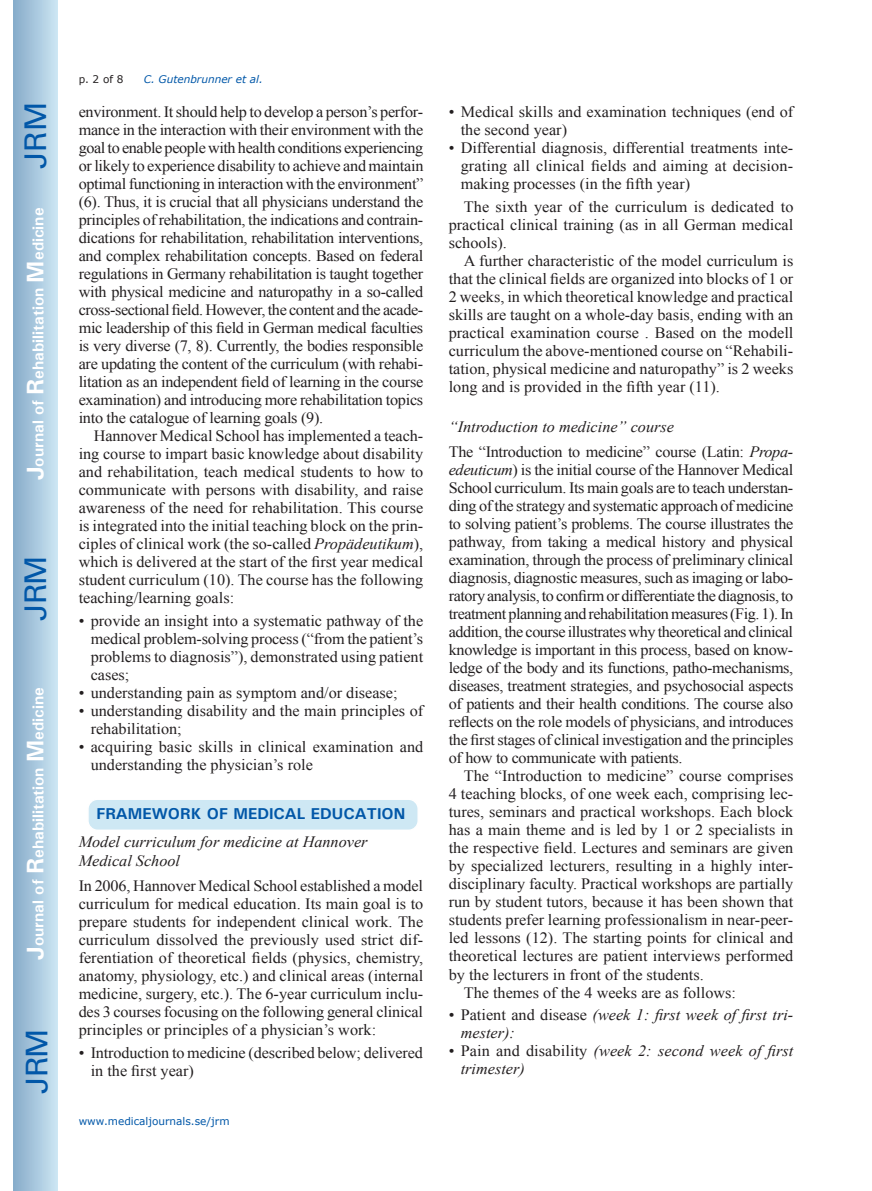
<style>
.page{position:relative;width:872px;height:1191px;background:#fff}
.page>*{position:absolute;margin:0;border:0;box-sizing:border-box;transform-origin:0 0}
.t1{font:30px "Univers";letter-spacing:-.03em;color:#0157a8}
.t2{font:15.75px/18px "Times New Roman";color:#231f20;text-align:justify}
.t3{font:italic 15.75px/18px "Times New Roman";color:#231f20}
.t4{font:15.75px/25.5px "Times New Roman";letter-spacing:-.02em;color:#231f20}
.t5{font:700 15.75px "Univers";color:#fff}
.t6{font:700 15.75px "Univers";color:#0157a8}
.t7{font:10.5px "Verdana";color:#0157a8}
.t8{font:italic 10.5px "Verdana";color:#0157a8}
.t9{font:10.5px "Verdana";color:#231f20}
.s1{font-size:24px}
.s2{font-style:italic}
.s3{font-style:normal}
</style>
<div class="page">
<div style="left:14px;top:0;width:43px;height:1191px;background:linear-gradient(to right,#88acca,#cbe5f2)"></div>
<div style="left:88px;top:799px;width:330px;height:31px;background:#cee8f4;border-radius:10px"></div>
<div style="left:87px;top:798px;width:332px;height:33px;border:2px solid #fff;border-radius:10px"></div>
<h1 class="t1" style="left:18px;top:169px;width:68px;rotate:-90deg">JRM</h1>
<p class="t5" style="left:28px;top:480px;width:274px;rotate:-90deg"><span class="s1">J</span>ournal of <span class="s1">R</span>ehabilitation <span class="s1">M</span>edicine</p>
<h1 class="t1" style="left:18px;top:620px;width:67px;rotate:-90deg">JRM</h1>
<p class="t5" style="left:28px;top:959px;width:274px;rotate:-90deg"><span class="s1">J</span>ournal of <span class="s1">R</span>ehabilitation <span class="s1">M</span>edicine</p>
<h1 class="t1" style="left:19px;top:1093px;width:67px;rotate:-90deg">JRM</h1>
<p class="t9" style="left:79px;top:72px;width:46px">p. 2 of 8</p>
<p class="t8" style="left:144px;top:72px;width:121px">C. Gutenbrunner et al.</p>
<p class="t2" style="left:79px;top:103px;width:346px">environment. It should help to develop a person’s perfor&shy;mance in the interaction with their environment with the goal to enable people with health conditions experiencing or likely to experience disability to achieve and maintain optimal functioning in interaction with the environment” (6). Thus, it is crucial that all physicians understand the principles of rehabilitation, the indications and contrain&shy;dications for rehabilitation, rehabilitation interventions, and complex rehabilitation concepts. Based on federal regulations in Germany rehabilitation is taught together with physical medicine and naturopathy in a so-called cross-sectional field. However, the content and the acade&shy;mic leadership of this field in German medical faculties is very diverse (7, 8). Currently, the bodies responsible are updating the content of the curriculum (with rehabi&shy;litation as an independent field of learning in the course examination) and introducing more rehabilitation topics into the catalogue of learning goals (9).</p>
<p class="t2" style="left:79px;top:427px;width:346px;text-indent:15px">Hannover Medical School has implemented a teach&shy;ing course to impart basic knowledge about disability and rehabilitation, teach medical students to how to communicate with persons with disability, and raise awareness of the need for rehabilitation. This course is integrated into the initial teaching block on the prin&shy;ciples of clinical work (the so-called <span class="s2">Propädeutikum</span>), which is delivered at the start of the first year medical student curriculum (10). The course has the following teaching/learning goals:</p>
<p class="t2" style="left:91px;top:611px;width:334px;text-indent:-12px">• provide an insight into a systematic pathway of the medical problem-solving process (“from the patient’s problems to diagnosis”), demonstrated using patient cases;</p>
<p class="t2" style="left:79px;top:683px;width:320px">• understanding pain as symptom and/or disease;</p>
<p class="t2" style="left:91px;top:701px;width:334px;text-indent:-12px">• understanding disability and the main principles of rehabilitation;</p>
<p class="t2" style="left:91px;top:737px;width:334px;text-indent:-12px">• acquiring basic skills in clinical examination and understanding the physician’s role</p>
<p class="t6" style="left:96px;top:803px;width:311px">FRAMEWORK OF MEDICAL EDUCATION</p>
<p class="t3" style="left:79px;top:831px;width:290px;line-height:18.9px">Model curriculum for medicine at Hannover<br>Medical School</p>
<p class="t2" style="left:79px;top:876px;width:346px">In 2006, Hannover Medical School established a model curriculum for medical education. Its main goal is to prepare students for independent clinical work. The curriculum dissolved the previously used strict dif&shy;ferentiation of theoretical fields (physics, chemistry, anatomy, physiology, etc.) and clinical areas (internal medicine, surgery, etc.). The 6-year curriculum inclu&shy;des 3 courses focusing on the following general clinical principles or principles of a physician’s work:</p>
<p class="t2" style="left:91px;top:1043px;width:334px;text-indent:-12px">• Introduction to medicine (described below; delivered in the first year)</p>
<p class="t7" style="left:79px;top:1114px;width:152px">www.medicaljournals.se/jrm</p>
<p class="t2" style="left:461px;top:103px;width:334px;text-indent:-12px">• Medical skills and examination techniques (end of the second year)</p>
<p class="t2" style="left:461px;top:139px;width:334px;text-indent:-12px">• Differential diagnosis, differential treatments inte&shy;grating all clinical fields and aiming at decision&shy;making processes (in the fifth year)</p>
<p class="t2" style="left:449px;top:197px;width:346px;text-indent:15px">The sixth year of the curriculum is dedicated to practical clinical training (as in all German medical schools).</p>
<p class="t2" style="left:449px;top:251px;width:346px;text-indent:15px">A further characteristic of the model curriculum is that the clinical fields are organized into blocks of 1 or 2 weeks, in which theoretical knowledge and practical skills are taught on a whole-day basis, ending with an practical examination course . Based on the modell curriculum the above-mentioned course on “Rehabili&shy;tation, physical medicine and naturopathy” is 2 weeks long and is provided in the fifth year (11).</p>
<p class="t4" style="left:449px;top:413px;width:346px"><span class="s2">“Introduction to medicine” course<br></span>The “Introduction to medicine” course (Latin: <span class="s2">Propa-</span></p>
<p class="t2" style="left:449px;top:461px;width:346px"><span class="s2">edeuticum</span>) is the initial course of the Hannover Medical School curriculum. Its main goals are to teach understan&shy;ding of the strategy and systematic approach of medicine to solving patient’s problems. The course illustrates the pathway, from taking a medical history and physical examination, through the process of preliminary clinical diagnosis, diagnostic measures, such as imaging or labo&shy;ratory analysis, to confirm or differentiate the diagnosis, to treatment planning and rehabilitation measures (Fig. 1). In addition, the course illustrates why theoretical and clinical knowledge is important in this process, based on know&shy;ledge of the body and its functions, patho-mechanisms, diseases, treatment strategies, and psychosocial aspects of patients and their health conditions. The course also reflects on the role models of physicians, and introduces the first stages of clinical investigation and the principles of how to communicate with patients.</p>
<p class="t2" style="left:464px;top:767px;width:331px">The “Introduction to medicine” course comprises</p>
<p class="t2" style="left:449px;top:785px;width:346px">4 teaching blocks, of one week each, comprising lec-</p>
<p class="t2" style="left:449px;top:803px;width:346px">tures, seminars and practical workshops. Each block</p>
<p class="t2" style="left:449px;top:821px;width:346px">has a main theme and is led by 1 or 2 specialists in</p>
<p class="t2" style="left:449px;top:839px;width:346px">the respective field. Lectures and seminars are given</p>
<p class="t2" style="left:449px;top:857px;width:346px">by specialized lecturers, resulting in a highly inter-</p>
<p class="t2" style="left:449px;top:875px;width:346px">disciplinary faculty. Practical workshops are partially</p>
<p class="t2" style="left:449px;top:893px;width:346px">run by student tutors, because it has been shown that</p>
<p class="t2" style="left:449px;top:911px;width:346px">students prefer learning professionalism in near-peer-</p>
<p class="t2" style="left:449px;top:929px;width:346px">led lessons (12). The starting points for clinical and</p>
<p class="t2" style="left:449px;top:947px;width:346px">theoretical lectures are patient interviews performed</p>
<p class="t2" style="left:449px;top:965px;width:257px">by the lecturers in front of the students.</p>
<p class="t2" style="left:464px;top:983px;width:274px">The themes of the 4 weeks are as follows:</p>
<p class="t3" style="left:461px;top:1005px;width:334px;text-indent:-12px"><span class="s3">• Patient and disease</span> (week 1: first week of first tri&shy;mester):</p>
<p class="t3" style="left:461px;top:1041px;width:334px;text-indent:-12px"><span class="s3">• Pain and disability</span> (week 2: second week of first trimester)</p>
</div>
